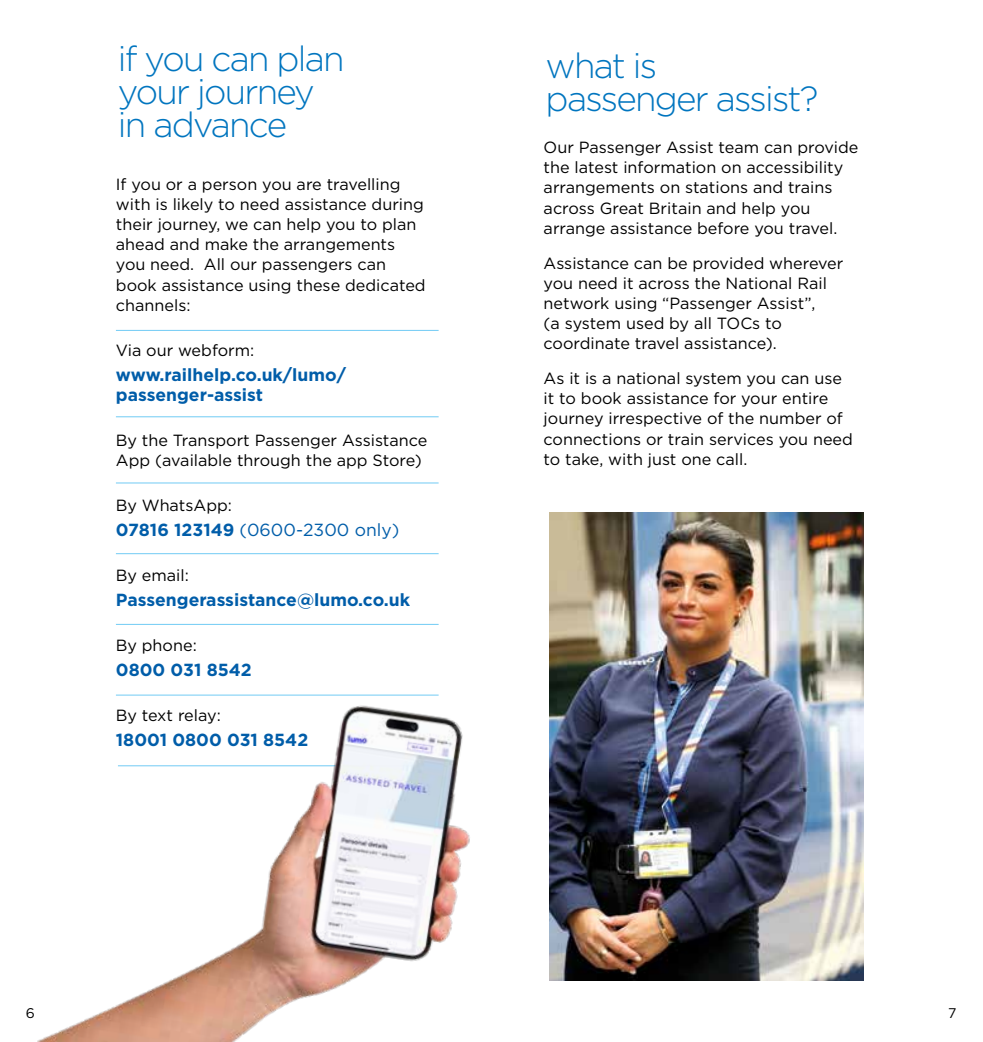
<style>
.page{position:relative;width:983px;height:1042px;background:#fff}
.page>*{position:absolute;margin:0;border:0;box-sizing:border-box;transform-origin:0 0}
.t1{font:300 35px/33.2px "Gotham";letter-spacing:-.05em;color:#0075bf}
.t2{font:700 17.5px/20.1px "Gotham";color:#005da9}
.t3{font:17.5px "Gotham";color:#005da9}
.t4{font:16.1px/20.1px "Gotham";color:#000}
.t5{font:14px "Gotham";color:#000}
.s1{font-weight:700}
</style>
<div class="page">
<hr style="left:116px;top:416px;width:322px;height:1px;background:#71cbf4">
<hr style="left:116px;top:330px;width:322px;height:1px;background:#71cbf4">
<hr style="left:116px;top:482px;width:322px;height:1px;background:#71cbf4">
<hr style="left:116px;top:553px;width:322px;height:1px;background:#71cbf4">
<img style="left:37px;top:624px;width:687px;height:418px">
<img style="left:549px;top:512px;width:313px;height:468px">
<h1 class="t1" style="left:118px;top:41px;width:228px">if you can plan your journey in advance</h1>
<p class="t4" style="left:116px;top:174px;width:311px">If you or a person you are travelling with is likely to need assistance during their journey, we can help you to plan ahead and make the arrangements you need. All our passengers can book assistance using these dedicated channels:</p>
<p class="t4" style="left:116px;top:339px;width:140px">Via our webform:</p>
<p class="t2" style="left:116px;top:364px;width:231px">www.railhelp.co.uk/lumo/ passenger-assist</p>
<p class="t4" style="left:116px;top:430px;width:313px">By the Transport Passenger Assistance<br>App (available through the app Store)</p>
<p class="t4" style="left:116px;top:495px;width:117px">By WhatsApp:</p>
<p class="t3" style="left:116px;top:518px;width:285px"><span class="s1">07816 123149</span> (0600-2300 only)</p>
<p class="t4" style="left:116px;top:565px;width:74px">By email:</p>
<p class="t2" style="left:116px;top:590px;width:296px">Passengerassistance@lumo.co.uk</p>
<p class="t4" style="left:116px;top:635px;width:82px">By phone:</p>
<p class="t2" style="left:116px;top:660px;width:137px">0800 031 8542</p>
<p class="t4" style="left:116px;top:705px;width:106px">By text relay:</p>
<p class="t2" style="left:116px;top:730px;width:194px">18001 0800 031 8542</p>
<h1 class="t1" style="left:545px;top:48px;width:274px">what is passenger assist?</h1>
<p class="t4" style="left:543px;top:137px;width:316px">Our Passenger Assist team can provide the latest information on accessibility arrangements on stations and trains across Great Britain and help you arrange assistance before you travel.</p>
<p class="t4" style="left:543px;top:252px;width:301px">Assistance can be provided wherever you need it across the National Rail network using “Passenger Assist”,<br>(a system used by all TOCs to coordinate travel assistance).</p>
<p class="t4" style="left:543px;top:368px;width:311px">As it is a national system you can use it to book assistance for your entire journey irrespective of the number of connections or train services you need to take, with just one call.</p>
<p class="t5" style="left:26px;top:1004px;width:11px">6</p>
<p class="t5" style="left:947px;top:1004px;width:10px">7</p>
</div>
